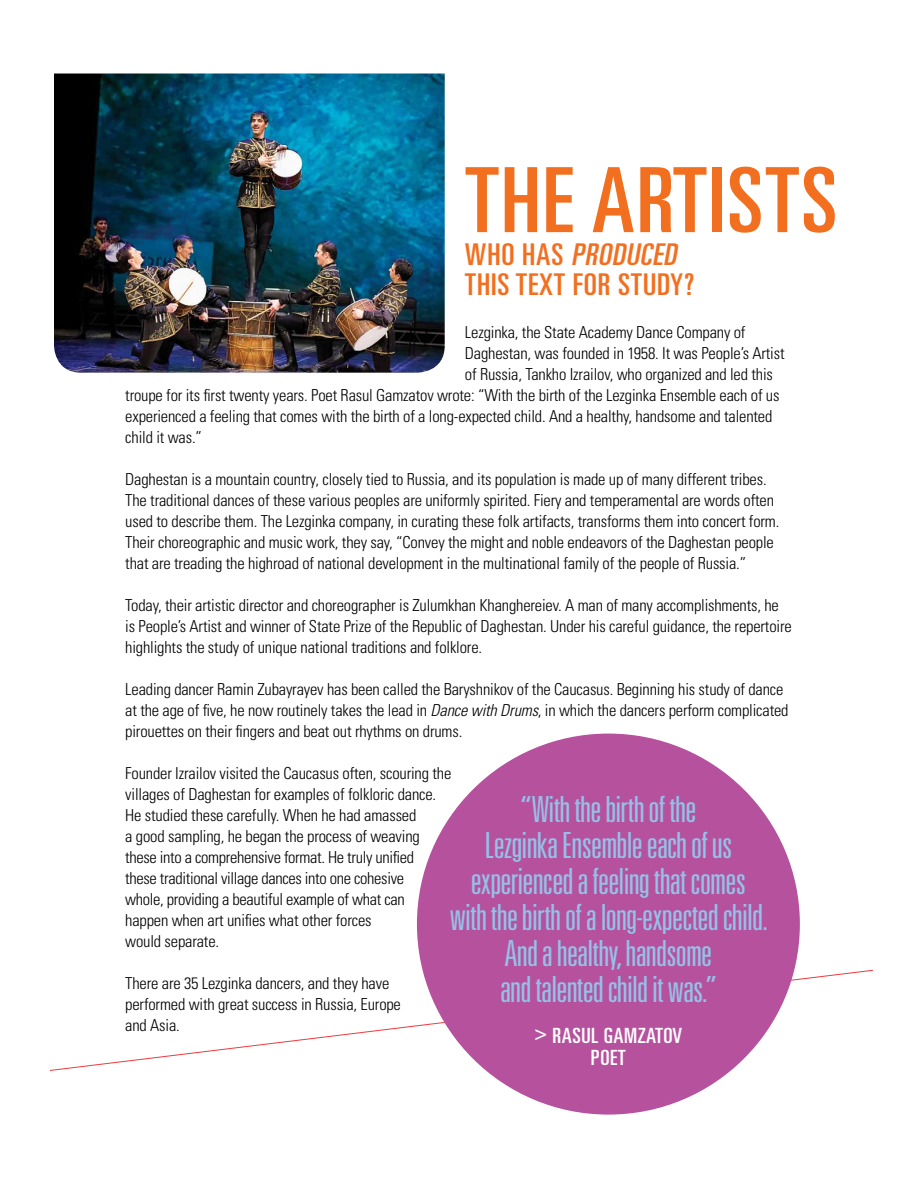
<style>
.page{position:relative;width:918px;height:1188px;background:#fff}
.page>*{position:absolute;margin:0;border:0;box-sizing:border-box;transform-origin:0 0}
.t1{font:ultra-condensed 90px "Univers";letter-spacing:.02em;color:#f36f20;scale:1.08 1}
.t2{font:300 ultra-condensed 36px/36px "Univers";letter-spacing:-.02em;color:#95c1e8;text-align:center;scale:1.1 1}
.t3{font:ultra-condensed 30px/30px "Univers";letter-spacing:.025em;color:#f36f20;scale:1.08 1}
.t4{font:ultra-condensed 21px/22.5px "Univers";letter-spacing:.025em;color:#fff;text-align:center}
.t5{font:300 condensed 16.5px/21px "Univers";letter-spacing:-.01em;color:#000}
.s1{font-style:italic}
</style>
<div class="page">
<img style="left:54px;top:74px;width:391px;height:299px">
<svg style="left:49px;top:969px;width:824px;height:102px"></svg>
<div style="left:417px;top:734px;width:383px;height:381px;background:#b6519e;border-radius:50%"></div>
<h1 class="t1" style="left:465px;top:149px;width:346px">THE ARTISTS</h1>
<h3 class="t3" style="left:465px;top:239px;width:214px">W H O H A S <span class="s1">PRODUCED<br></span>THIS TEXT FOR STUDY?</h3>
<p class="t5" style="left:465px;top:322px;width:282px">Lezginka, the State Academy Dance Company of</p>
<p class="t5" style="left:465px;top:343px;width:321px">Daghestan, was founded in 1958. It was People’s Artist</p>
<p class="t5" style="left:465px;top:364px;width:309px">of Russia, Tankho Izrailov, who organized and led this</p>
<p class="t5" style="left:125px;top:385px;width:656px">troupe for its fi rst twenty years. Poet Rasul Gamzatov wrote: “With the birth of the Lezginka Ensemble each of us</p>
<p class="t5" style="left:125px;top:406px;width:649px">experienced a feeling that comes with the birth of a long-expected child. And a healthy, handsome and talented</p>
<p class="t5" style="left:125px;top:427px;width:78px">child it was.”</p>
<p class="t5" style="left:125px;top:469px;width:656px">Daghestan is a mountain country, closely tied to Russia, and its population is made up of many different tribes.<br>The traditional dances of these various peoples are uniformly spirited. Fiery and temperamental are words often used to describe them. The Lezginka company, in curating these folk artifacts, transforms them into concert form.<br>Their choreographic and music work, they say, “Convey the might and noble endeavors of the Daghestan people that are treading the highroad of national development in the multinational family of the people of Russia.”</p>
<p class="t5" style="left:125px;top:595px;width:668px">Today, their artistic director and choreographer is Zulumkhan Khanghereiev. A man of many accomplishments, he is People’s Artist and winner of State Prize of the Republic of Daghestan. Under his careful guidance, the repertoire highlights the study of unique national traditions and folklore.</p>
<p class="t5" style="left:125px;top:679px;width:665px">Leading dancer Ramin Zubayrayev has been called the Baryshnikov of the Caucasus. Beginning his study of dance at the age of five, he now routinely takes the lead in <span class="s1">Dance with Drums</span>, in which the dancers perform complicated pirouettes on their fingers and beat out rhythms on drums.</p>
<p class="t5" style="left:125px;top:763px;width:328px">Founder Izrailov visited the Caucasus often, scouring the villages of Daghestan for examples of folkloric dance.<br>He studied these carefully. When he had amassed<br>a good sampling, he began the process of weaving these into a comprehensive format. He truly unified<br>these traditional village dances into one cohesive<br>whole, providing a beautiful example of what can happen when art unifies what other forces<br>would separate.</p>
<p class="t5" style="left:125px;top:973px;width:277px">There are 35 Lezginka dancers, and they have performed with great success in Russia, Europe and Asia.</p>
<h2 class="t2" style="left:450px;top:791px;width:291px">“With the birth of the<br>Lezginka Ensemble each of us experienced a feeling that comes with the birth of a long-expected child.<br>And a healthy, handsome<br>and talented child it was.”</h2>
<p class="t4" style="left:535px;top:1024px;width:149px">&gt; RASUL GAMZATOV<br>POET</p>
</div>
